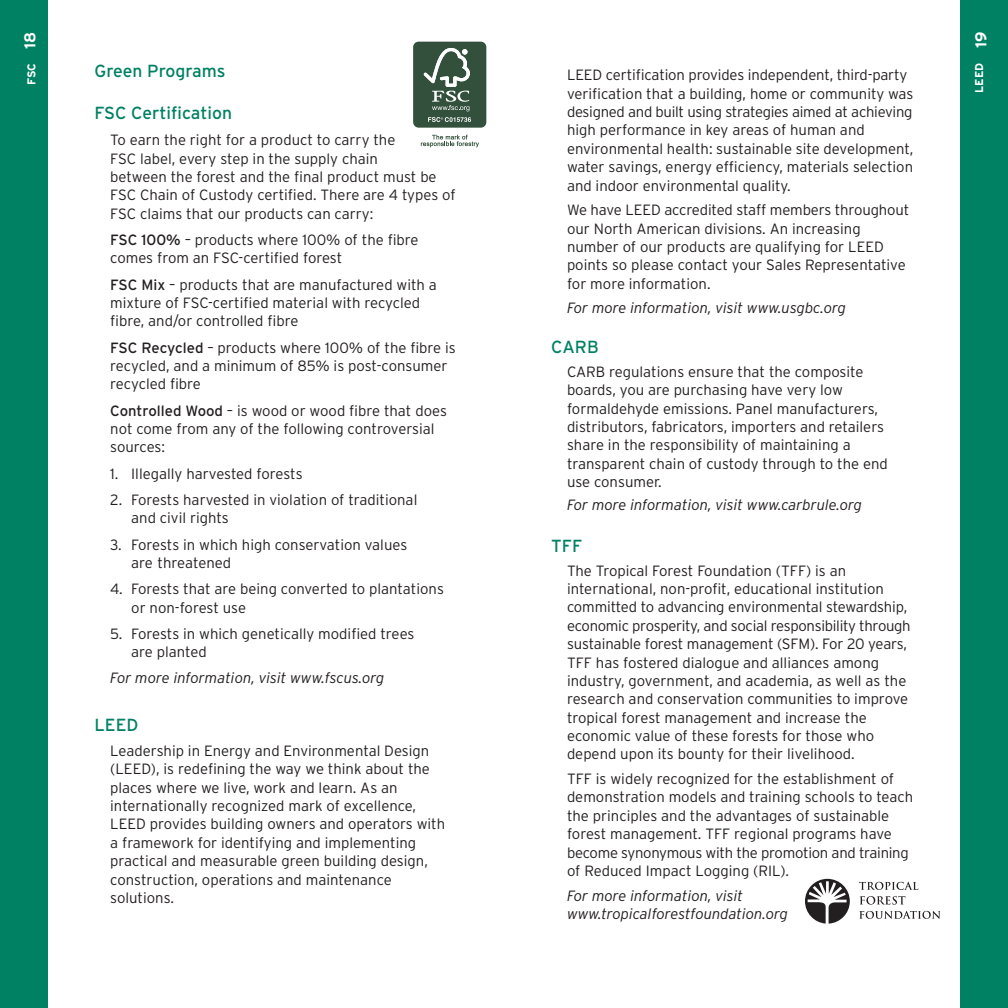
<style>
.page{position:relative;width:1008px;height:1008px;background:#fff}
.page>*{position:absolute;margin:0;border:0;box-sizing:border-box;transform-origin:0 0}
.body1{font:17.5px "Interstate";color:#008164}
.head1{font:17.5px "Interstate";color:#008164}
.t1{font:700 15.75px "Interstate";color:#fff}
.body1-2{font:300 14.88px/18.4px "Interstate";color:#231f20}
.body1-3{font:italic 300 14.88px/18.4px "Interstate";color:#231f20}
.t2{font:700 11.38px "Interstate";color:#fff}
.s1{font-weight:400}
</style>
<div class="page">
<div style="left:0;top:0;width:47px;height:1008px;background:#008164"></div>
<div style="left:961px;top:0;width:47px;height:1008px;background:#008164"></div>
<div style="left:413px;top:42px;width:73px;height:86px;background:#32503b;border-radius:5px"></div>
<svg style="left:424px;top:48px;width:46px;height:63px"></svg>
<svg style="left:421px;top:135px;width:58px;height:12px"></svg>
<svg style="left:428px;top:117px;width:43px;height:5px"></svg>
<svg style="left:805px;top:879px;width:45px;height:45px"></svg>
<svg style="left:859px;top:882px;width:59px;height:8px"></svg>
<svg style="left:860px;top:896px;width:45px;height:9px"></svg>
<svg style="left:859px;top:911px;width:81px;height:8px"></svg>
<p class="t1" style="left:21px;top:49px;width:19px;rotate:-90deg">18</p>
<p class="t2" style="left:25px;top:85px;width:23px;rotate:-90deg">FSC</p>
<p class="head1" style="left:94px;top:61px;width:133px">Green Programs</p>
<p class="body1" style="left:94px;top:103px;width:139px">FSC Certification</p>
<p class="body1-2" style="left:110px;top:131px;width:347px">To earn the right for a product to carry the<br>FSC label, every step in the supply chain<br>between the forest and the final product must be FSC Chain of Custody certified. There are 4 types of FSC claims that our products can carry:</p>
<p class="body1-2" style="left:110px;top:231px;width:310px"><span class="s1">FSC 100%</span> – products where 100% of the fibre comes from an FSC-certified forest</p>
<p class="body1-2" style="left:110px;top:275px;width:328px"><span class="s1">FSC Mix</span> – products that are manufactured with a mixture of FSC-certified material with recycled fibre, and/or controlled fibre</p>
<p class="body1-2" style="left:110px;top:338px;width:347px"><span class="s1">FSC Recycled</span> – products where 100% of the fibre is recycled, and a minimum of 85% is post-consumer recycled fibre</p>
<p class="body1-2" style="left:110px;top:401px;width:338px"><span class="s1">Controlled Wood</span> – is wood or wood fibre that does not come from any of the following controversial sources:</p>
<p class="body1-2" style="left:110px;top:464px;width:194px">1. Illegally harvested forests</p>
<p class="body1-2" style="left:131px;top:490px;width:288px;text-indent:-21px">2. Forests harvested in violation of traditional and civil rights</p>
<p class="body1-2" style="left:131px;top:535px;width:278px;text-indent:-21px">3. Forests in which high conservation values are threatened</p>
<p class="body1-2" style="left:131px;top:580px;width:314px;text-indent:-21px">4. Forests that are being converted to plantations or non-forest use</p>
<p class="body1-2" style="left:131px;top:624px;width:285px;text-indent:-21px">5. Forests in which genetically modified trees are planted</p>
<p class="body1-3" style="left:110px;top:669px;width:276px">For more information, visit www.fscus.org</p>
<p class="head1" style="left:94px;top:715px;width:45px">LEED</p>
<p class="body1-2" style="left:110px;top:741px;width:336px">Leadership in Energy and Environmental Design (LEED), is redefining the way we think about the places where we live, work and learn. As an internationally recognized mark of excellence, LEED provides building owners and operators with a framework for identifying and implementing practical and measurable green building design, construction, operations and maintenance solutions.</p>
<p class="body1-2" style="left:567px;top:66px;width:348px">LEED certification provides independent, third-party verification that a building, home or community was designed and built using strategies aimed at achieving high performance in key areas of human and environmental health: sustainable site development, water savings, energy efficiency, materials selection and indoor environmental quality.</p>
<p class="body1-2" style="left:567px;top:201px;width:344px">We have LEED accredited staff members throughout our North American divisions. An increasing number of our products are qualifying for LEED points so please contact your Sales Representative for more information.</p>
<p class="body1-3" style="left:567px;top:299px;width:281px">For more information, visit www.usgbc.org</p>
<p class="body1" style="left:551px;top:337px;width:49px">CARB</p>
<p class="body1-2" style="left:567px;top:362px;width:322px">CARB regulations ensure that the composite boards, you are purchasing have very low formaldehyde emissions. Panel manufacturers, distributors, fabricators, importers and retailers share in the responsibility of maintaining a transparent chain of custody through to the end use consumer.</p>
<p class="body1-3" style="left:567px;top:496px;width:296px">For more information, visit www.carbrule.org</p>
<p class="body1" style="left:551px;top:536px;width:32px">TFF</p>
<p class="body1-2" style="left:567px;top:561px;width:345px">The Tropical Forest Foundation (TFF) is an international, non-profit, educational institution committed to advancing environmental stewardship, economic prosperity, and social responsibility through sustainable forest management (SFM). For 20 years, TFF has fostered dialogue and alliances among industry, government, and academia, as well as the research and conservation communities to improve tropical forest management and increase the economic value of these forests for those who depend upon its bounty for their livelihood.</p>
<p class="body1-2" style="left:567px;top:770px;width:348px">TFF is widely recognized for the establishment of demonstration models and training schools to teach the principles and the advantages of sustainable forest management. TFF regional programs have become synonymous with the promotion and training of Reduced Impact Logging (RIL).</p>
<p class="body1-3" style="left:567px;top:886px;width:223px">For more information, visit www.tropicalforestfoundation.org</p>
<p class="t1" style="left:972px;top:48px;width:18px;rotate:-90deg">19</p>
<p class="t2" style="left:973px;top:93px;width:31px;rotate:-90deg">LEED</p>
</div>
